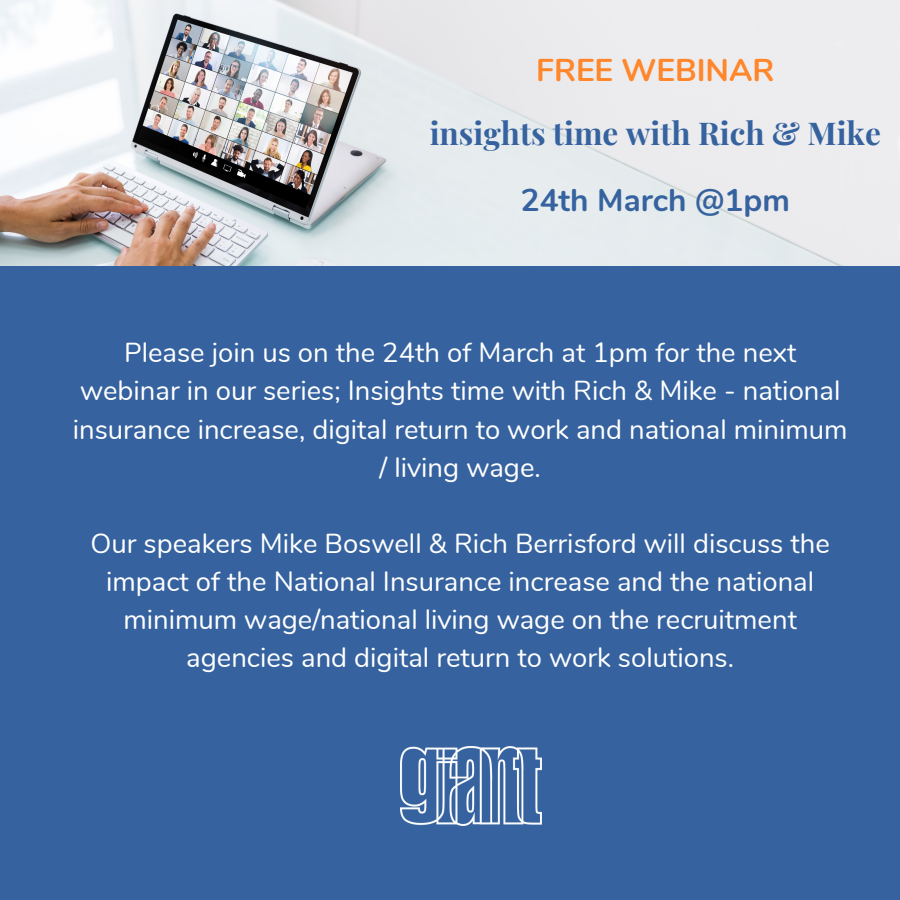
<style>
.page{position:relative;width:900px;height:900px;background:#36639f}
.page>*{position:absolute;margin:0;border:0;box-sizing:border-box;transform-origin:0 0}
.t1{font:700 31.5px "Playfair Display";color:#36639f}
.t2{font:700 31.5px "Nunito";color:#36639f}
.t3{font:700 31.5px "Nunito";color:#ff862b}
.t4{font:27.4px/38px "Nunito";color:#fff;text-align:center}
</style>
<div class="page">
<img style="left:0;top:0;width:900px;height:266px">
<img style="left:401px;top:747px;width:141px;height:79px">
<p class="t3" style="left:536px;top:49px;width:240px">FREE WEBINAR</p>
<p class="t1" style="left:430px;top:111px;width:453px">insights time with Rich &amp; Mike</p>
<p class="t2" style="left:521px;top:179px;width:271px">24th March @1pm</p>
<p class="t4" style="left:73px;top:334px;width:776px">Please join us on the 24th of March at 1pm for the next webinar in our series; Insights time with Rich &amp; Mike - national insurance increase, digital return to work and national minimum / living wage.</p>
<p class="t4" style="left:91px;top:525px;width:741px">Our speakers Mike Boswell &amp; Rich Berrisford will discuss the impact of the National Insurance increase and the national minimum wage/national living wage on the recruitment agencies and digital return to work solutions.</p>
</div>
